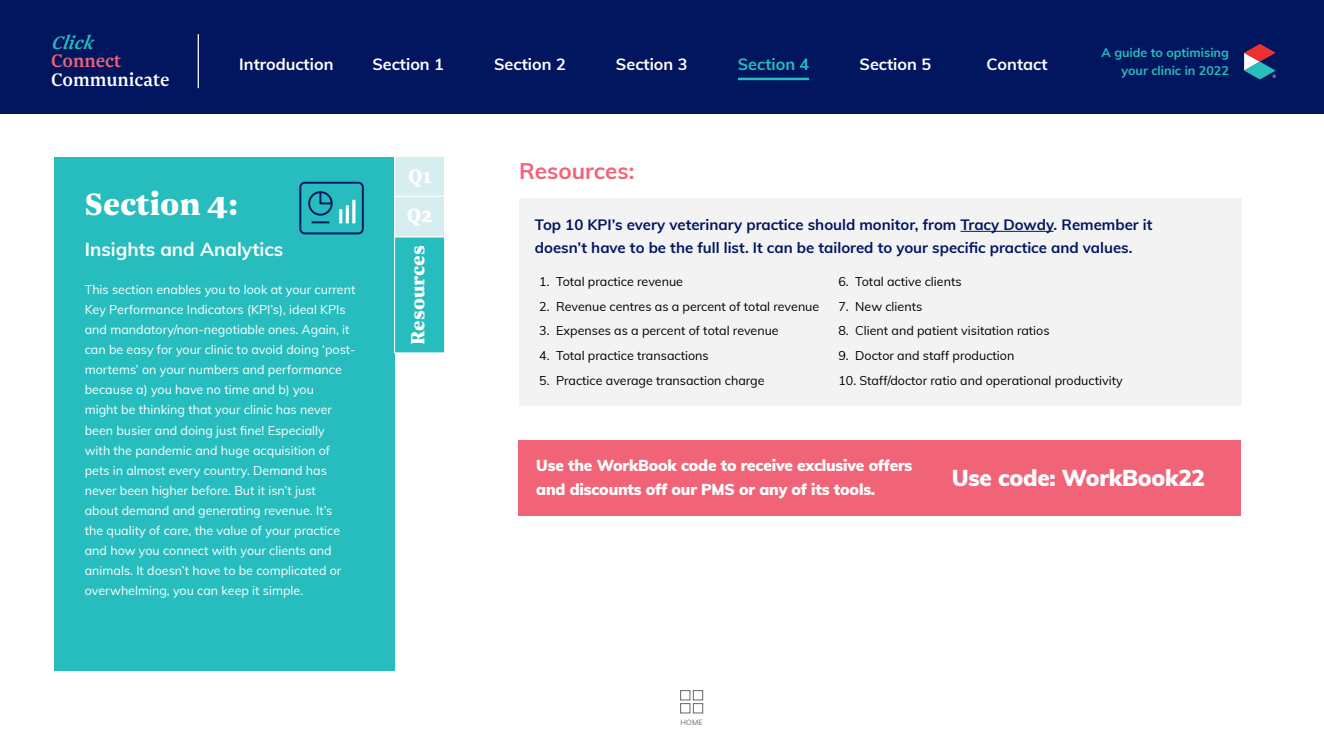
<style>
.page{position:relative;width:1324px;height:745px;background:#fff}
.page>*{position:absolute;margin:0;border:0;box-sizing:border-box;transform-origin:0 0}
.t1{font:900 36.25px "Newzald";color:#fff}
.t2{font:900 22.5px "Muli";letter-spacing:-.01em;color:#fff}
.t3{font:900 22.5px "Newzald";color:#fff}
.t4{font:700 22.5px "Muli";color:#f16477}
.t5{font:500 21.25px "Newzald";color:#fff}
.t6{font:500 21.25px "Newzald";color:#f16477}
.t7{font:italic 500 21.25px "Newzald";color:#27bdbe}
.t8{font:700 18.75px "Muli";color:#fff}
.t9{font:700 16.25px "Muli";color:#fff}
.t10{font:700 16.25px "Muli";color:#27bdbe}
.t11{font:900 15.5px/23.9px "Muli";letter-spacing:-.01em;color:#fff}
.t12{font:700 15px/22.5px "Muli";color:#021660}
.t13{font:12.5px/20px "Muli";color:#fff}
.t14{font:12.5px "Muli";color:#000}
.t15{font:700 12.5px/17.5px "Muli";color:#27bdbe;text-align:right}
.t16{font:7.38px "Muli";color:#676767}
</style>
<div class="page">
<div style="left:0;top:0;width:1323px;height:113px;background:#021660"></div>
<svg style="left:1244px;top:44px;width:31px;height:35px"></svg>
<hr style="left:198px;top:34px;width:1px;height:54px;background:#fff">
<hr style="left:738px;top:78px;width:71px;height:2px;background:#27bdbe">
<div style="left:680px;top:690px;width:10px;height:9px;border:1px solid #676767"></div>
<div style="left:680px;top:703px;width:10px;height:9px;border:1px solid #676767"></div>
<div style="left:693px;top:690px;width:10px;height:9px;border:1px solid #676767"></div>
<div style="left:693px;top:703px;width:10px;height:9px;border:1px solid #676767"></div>
<div style="left:519px;top:198px;width:722px;height:207px;background:#f2f3f2"></div>
<hr style="left:960px;top:231px;width:93px;height:1px;background:#021660">
<div style="left:54px;top:156px;width:340px;height:514px;background:#27bdbe"></div>
<svg style="left:299px;top:182px;width:65px;height:52px"></svg>
<div style="left:394px;top:156px;width:51px;height:41px;background:#d6eef0;border:1px solid #fff"></div>
<div style="left:394px;top:236px;width:51px;height:117px;background:#27bdbe;border:1px solid #fff"></div>
<div style="left:394px;top:196px;width:51px;height:41px;background:#d6eef0;border:1px solid #fff"></div>
<div style="left:519px;top:440px;width:721px;height:75px;background:#f16477"></div>
<h3 class="t7" style="left:51px;top:29px;width:49px">Click</h3>
<h3 class="t6" style="left:51px;top:48px;width:72px">Connect</h3>
<h3 class="t5" style="left:51px;top:66px;width:120px">Communicate</h3>
<h3 class="t9" style="left:239px;top:52px;width:96px">Introduction</h3>
<h3 class="t9" style="left:372px;top:52px;width:73px">Section 1</h3>
<h3 class="t9" style="left:494px;top:52px;width:73px">Section 2</h3>
<h3 class="t9" style="left:616px;top:52px;width:73px">Section 3</h3>
<h3 class="t10" style="left:737px;top:52px;width:73px">Section 4</h3>
<h3 class="t9" style="left:859px;top:52px;width:73px">Section 5</h3>
<h3 class="t9" style="left:986px;top:52px;width:62px">Contact</h3>
<h2 class="t3" style="left:408px;top:161px;width:25px">Q1</h2>
<h2 class="t4" style="left:519px;top:154px;width:117px">Resources:</h2>
<p class="t15" style="left:1101px;top:43px;width:129px">A guide to optimising your clinic in 2022</p>
<h1 class="t1" style="left:85px;top:179px;width:156px">Section 4:</h1>
<h3 class="t8" style="left:85px;top:235px;width:200px">Insights and Analytics</h3>
<p class="t13" style="left:85px;top:279px;width:272px">This section enables you to look at your current Key Performance Indicators (KPI’s), ideal KPIs and mandatory/non-negotiable ones. Again, it can be easy for your clinic to avoid doing ‘post&shy;mortems’ on your numbers and performance because a) you have no time and b) you<br>might be thinking that your clinic has never been busier and doing just fine! Especially<br>with the pandemic and huge acquisition of pets in almost every country. Demand has never been higher before. But it isn’t just<br>about demand and generating revenue. It’s<br>the quality of care, the value of your practice and how you connect with your clients and animals. It doesn’t have to be complicated or overwhelming, you can keep it simple.</p>
<h2 class="t3" style="left:407px;top:200px;width:27px">Q2</h2>
<h2 class="t3" style="left:402px;top:345px;width:101px;rotate:-90deg">Resources</h2>
<p class="t12" style="left:535px;top:213px;width:619px">Top 10 KPI’s every veterinary practice should monitor, from Tracy Dowdy. Remember it doesn’t have to be the full list. It can be tailored to your specific practice and values.</p>
<p class="t14" style="left:539px;top:272px;width:145px">1. Total practice revenue</p>
<p class="t14" style="left:539px;top:297px;width:281px">2. Revenue centres as a percent of total revenue</p>
<p class="t14" style="left:539px;top:321px;width:241px">3. Expenses as a percent of total revenue</p>
<p class="t14" style="left:539px;top:346px;width:171px">4. Total practice transactions</p>
<p class="t14" style="left:539px;top:371px;width:227px">5. Practice average transaction charge</p>
<p class="t14" style="left:838px;top:272px;width:125px">6. Total active clients</p>
<p class="t14" style="left:838px;top:297px;width:85px">7. New clients</p>
<p class="t14" style="left:838px;top:321px;width:213px">8. Client and patient visitation ratios</p>
<p class="t14" style="left:838px;top:346px;width:177px">9. Doctor and staff production</p>
<p class="t14" style="left:838px;top:371px;width:286px">10. Staff/doctor ratio and operational productivity</p>
<p class="t11" style="left:536px;top:453px;width:378px">Use the WorkBook code to receive exclusive offers and discounts off our PMS or any of its tools.</p>
<h2 class="t2" style="left:951px;top:460px;width:255px">Use code: WorkBook22</h2>
<p class="t16" style="left:680px;top:716px;width:24px">HOME</p>
</div>
